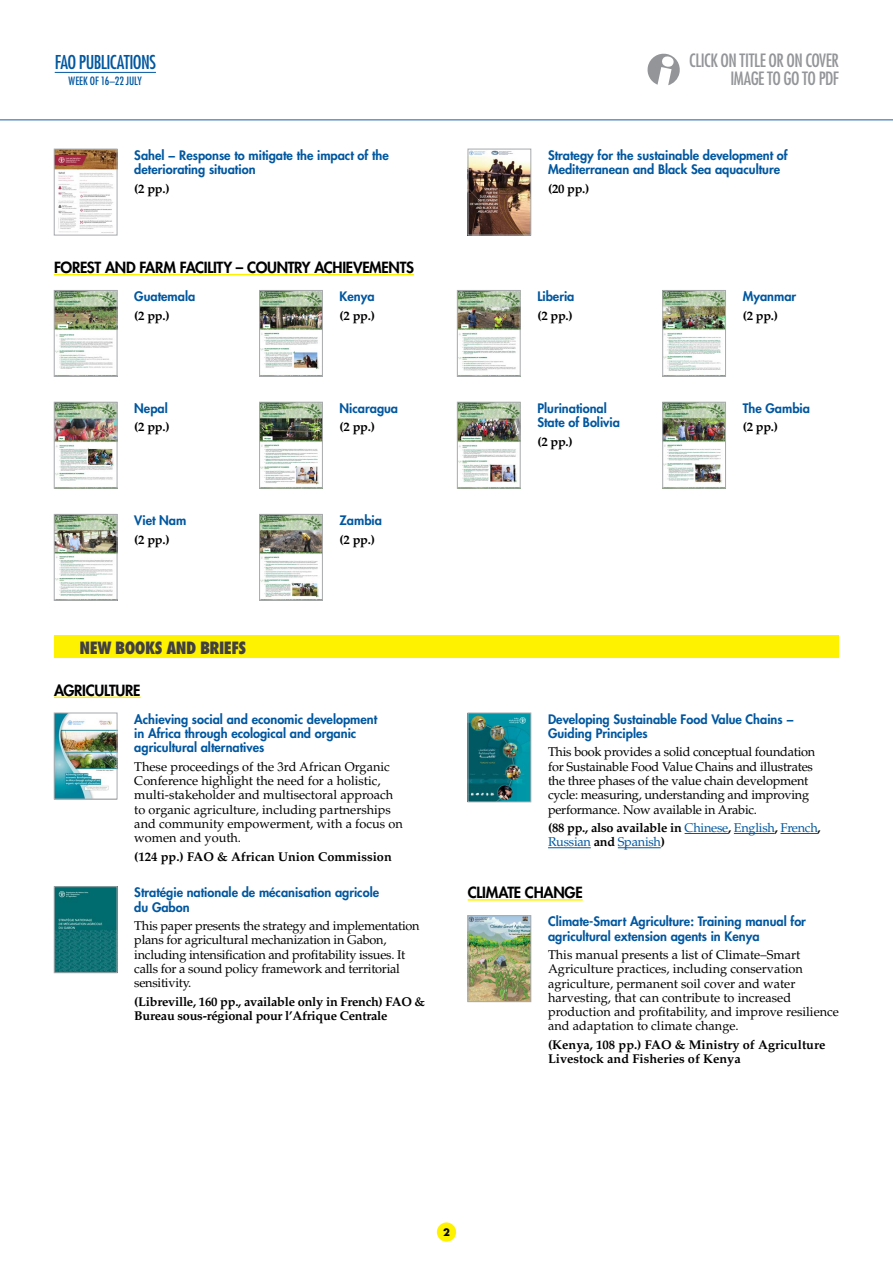
<style>
.page{position:relative;width:893px;height:1263px;background:#fff}
.page>*{position:absolute;margin:0;border:0;box-sizing:border-box;transform-origin:0 0}
.t1{font:condensed 18.6px "Futura Std";letter-spacing:-.035em;color:#0057a0}
.t2{font:condensed 17.85px/17.9px "Futura Std";letter-spacing:-.025em;color:#939598;text-align:right}
.t3{font:800 condensed 16.5px "Futura Std";letter-spacing:-.03em;color:#414042}
.t4{font:800 15px "Futura Std";letter-spacing:-.02em;color:#000}
.t5{font:800 12.75px/14.2px "Futura Std";color:#0057a0}
.t6{font:12.75px/14.2px "Palatino LT Std";color:#000}
.t7{font:12.75px/14.2px "Palatino LT Std";letter-spacing:-.02em;color:#000}
.t8{font:700 12.75px/14.2px "Palatino LT Std";letter-spacing:-.02em;color:#000}
.t9{font:700 12.75px/14.2px "Palatino LT Std";color:#000}
.t10{font:12.75px/14.2px "Palatino LT Std";letter-spacing:-.02em;color:#0057a0}
.t11{font:condensed 11.1px "Futura Std";letter-spacing:-.005em;color:#0057a0}
.t12{font:700 9.9px "Futura Std";color:#000}
.s1{font-weight:700;color:#000}
</style>
<div class="page">
<hr style="left:55px;top:72px;width:101px;height:1px;background:#0057a0">
<svg style="left:647px;top:53px;width:33px;height:32px"></svg>
<hr style="left:0;top:119px;width:893px;height:2px;background:#6293c6">
<div style="left:437px;top:1222px;width:19px;height:20px;background:#fff200;border-radius:50%"></div>
<hr style="left:685px;top:833px;width:43px;height:1px;background:#0057a0">
<hr style="left:734px;top:833px;width:41px;height:1px;background:#0057a0">
<hr style="left:780px;top:833px;width:37px;height:1px;background:#0057a0">
<hr style="left:548px;top:847px;width:43px;height:1px;background:#0057a0">
<hr style="left:618px;top:847px;width:43px;height:1px;background:#0057a0">
<img style="left:56px;top:292px;width:59px;height:83px">
<div style="left:54px;top:290px;width:63px;height:87px;border:1px solid #a7a9ac"></div>
<img style="left:56px;top:404px;width:59px;height:77px">
<div style="left:54px;top:402px;width:63px;height:86px;border:1px solid #a7a9ac"></div>
<img style="left:56px;top:516px;width:59px;height:81px">
<div style="left:54px;top:514px;width:63px;height:87px;border:1px solid #a7a9ac"></div>
<img style="left:459px;top:292px;width:59px;height:83px">
<div style="left:457px;top:290px;width:63px;height:87px;border:1px solid #a7a9ac"></div>
<img style="left:459px;top:404px;width:59px;height:79px">
<div style="left:457px;top:402px;width:63px;height:86px;border:1px solid #a7a9ac"></div>
<img style="left:56px;top:715px;width:59px;height:82px">
<div style="left:54px;top:713px;width:63px;height:86px;border:1px solid #a7a9ac"></div>
<img style="left:470px;top:917px;width:59px;height:83px">
<div style="left:468px;top:915px;width:63px;height:87px;border:1px solid #a7a9ac"></div>
<img style="left:470px;top:715px;width:59px;height:85px">
<div style="left:468px;top:713px;width:63px;height:89px;border:1px solid #a7a9ac"></div>
<img style="left:261px;top:292px;width:60px;height:83px">
<div style="left:259px;top:290px;width:64px;height:87px;border:1px solid #a7a9ac"></div>
<img style="left:261px;top:404px;width:60px;height:81px">
<div style="left:259px;top:402px;width:64px;height:86px;border:1px solid #a7a9ac"></div>
<img style="left:261px;top:516px;width:60px;height:82px">
<div style="left:259px;top:514px;width:64px;height:87px;border:1px solid #a7a9ac"></div>
<img style="left:664px;top:292px;width:60px;height:79px">
<div style="left:662px;top:290px;width:64px;height:87px;border:1px solid #a7a9ac"></div>
<img style="left:664px;top:404px;width:60px;height:79px">
<div style="left:662px;top:402px;width:64px;height:86px;border:1px solid #a7a9ac"></div>
<hr style="left:54px;top:274px;width:360px;height:1px;background:#fff200">
<hr style="left:54px;top:696px;width:87px;height:2px;background:#fff200">
<hr style="left:468px;top:899px;width:115px;height:2px;background:#fff200">
<div style="left:54px;top:636px;width:785px;height:22px;background:#fff200"></div>
<img style="left:56px;top:888px;width:59px;height:83px">
<div style="left:54px;top:886px;width:63px;height:87px;border:1px solid #a7a9ac"></div>
<img style="left:56px;top:151px;width:59px;height:82px">
<div style="left:54px;top:149px;width:63px;height:86px;border:1px solid #a7a9ac"></div>
<img style="left:470px;top:151px;width:59px;height:82px">
<div style="left:468px;top:149px;width:63px;height:86px;border:1px solid #a7a9ac"></div>
<h1 class="t1" style="left:55px;top:51px;width:103px">FAO PUBLICATIONS</h1>
<p class="t11" style="left:69px;top:75px;width:75px">WEEK OF 16–22 JULY</p>
<p class="t5" style="left:134px;top:148px;width:256px">Sahel − Response to mitigate the impact of the deteriorating situation</p>
<p class="t8" style="left:134px;top:181px;width:37px">(2 pp.)</p>
<p class="t4" style="left:54px;top:258px;width:361px">FOREST AND FARM FACILITY – COUNTRY ACHIEVEMENTS</p>
<p class="t5" style="left:134px;top:289px;width:63px">Guatemala</p>
<p class="t8" style="left:134px;top:308px;width:37px">(2 pp.)</p>
<p class="t5" style="left:134px;top:401px;width:35px">Nepal</p>
<p class="t8" style="left:134px;top:420px;width:37px">(2 pp.)</p>
<p class="t5" style="left:134px;top:513px;width:54px">Viet Nam</p>
<p class="t8" style="left:134px;top:532px;width:37px">(2 pp.)</p>
<p class="t3" style="left:80px;top:637px;width:168px">NEW BOOKS AND BRIEFS</p>
<p class="t4" style="left:54px;top:681px;width:88px">AGRICULTURE</p>
<p class="t5" style="left:340px;top:289px;width:37px">Kenya</p>
<p class="t8" style="left:340px;top:308px;width:37px">(2 pp.)</p>
<p class="t5" style="left:340px;top:401px;width:60px">Nicaragua</p>
<p class="t8" style="left:340px;top:420px;width:37px">(2 pp.)</p>
<p class="t5" style="left:340px;top:513px;width:44px">Zambia</p>
<p class="t8" style="left:340px;top:532px;width:37px">(2 pp.)</p>
<p class="t5" style="left:134px;top:712px;width:244px">Achieving social and economic development in Africa through ecological and organic agricultural alternatives</p>
<p class="t6" style="left:134px;top:759px;width:270px">These proceedings of the 3rd African Organic Conference highlight the need for a holistic, multi-stakeholder and multisectoral approach to organic agriculture, including partnerships and community empowerment, with a focus on women and youth.</p>
<p class="t9" style="left:134px;top:849px;width:259px">(124 pp.) FAO &amp; African Union Commission</p>
<p class="t5" style="left:134px;top:885px;width:246px">Stratégie nationale de mécanisation agricole du Gabon</p>
<p class="t7" style="left:134px;top:919px;width:287px">This paper presents the strategy and implementation plans for agricultural mechanization in Gabon, including intensification and profitability issues. It calls for a sound policy framework and territorial sensitivity.</p>
<p class="t8" style="left:134px;top:994px;width:292px">(Libreville, 160 pp., available only in French) FAO &amp;<br>Bureau sous-régional pour l’Afrique Centrale</p>
<h2 class="t2" style="left:689px;top:52px;width:151px">CLICK ON TITLE OR ON COVER<br>IMAGE TO GO TO PDF</h2>
<p class="t5" style="left:548px;top:148px;width:241px">Strategy for the sustainable development of<br>Mediterranean and Black Sea aquaculture</p>
<p class="t8" style="left:548px;top:181px;width:43px">(20 pp.)</p>
<p class="t5" style="left:537px;top:289px;width:39px">Liberia</p>
<p class="t8" style="left:537px;top:308px;width:37px">(2 pp.)</p>
<p class="t5" style="left:537px;top:401px;width:84px">Plurinational<br>State of Bolivia</p>
<p class="t8" style="left:537px;top:434px;width:37px">(2 pp.)</p>
<p class="t5" style="left:743px;top:289px;width:55px">Myanmar</p>
<p class="t8" style="left:743px;top:308px;width:37px">(2 pp.)</p>
<p class="t5" style="left:743px;top:401px;width:69px">The Gambia</p>
<p class="t8" style="left:743px;top:420px;width:37px">(2 pp.)</p>
<p class="t5" style="left:548px;top:712px;width:247px">Developing Sustainable Food Value Chains −<br>Guiding Principles</p>
<p class="t7" style="left:548px;top:745px;width:269px">This book provides a solid conceptual foundation for Sustainable Food Value Chains and illustrates the three phases of the value chain development cycle: measuring, understanding and improving performance. Now available in Arabic.</p>
<p class="t10" style="left:548px;top:821px;width:274px"><span class="s1">(88 pp., also available in</span> Chinese<span class="s1">,</span> English<span class="s1">,</span> French<span class="s1">,<br></span>Russian <span class="s1">and</span> Spanish<span class="s1">)</span></p>
<p class="t4" style="left:468px;top:883px;width:116px">CLIMATE CHANGE</p>
<p class="t5" style="left:548px;top:914px;width:259px">Climate-Smart Agriculture: Training manual for agricultural extension agents in Kenya</p>
<p class="t6" style="left:548px;top:948px;width:292px">This manual presents a list of Climate–Smart Agriculture practices, including conservation agriculture, permanent soil cover and water harvesting, that can contribute to increased production and profitability, and improve resilience and adaptation to climate change.</p>
<p class="t9" style="left:548px;top:1037px;width:279px">(Kenya, 108 pp.) FAO &amp; Ministry of Agriculture<br>Livestock and Fisheries of Kenya</p>
<p class="t12" style="left:443px;top:1225px;width:8px">2</p>
</div>
